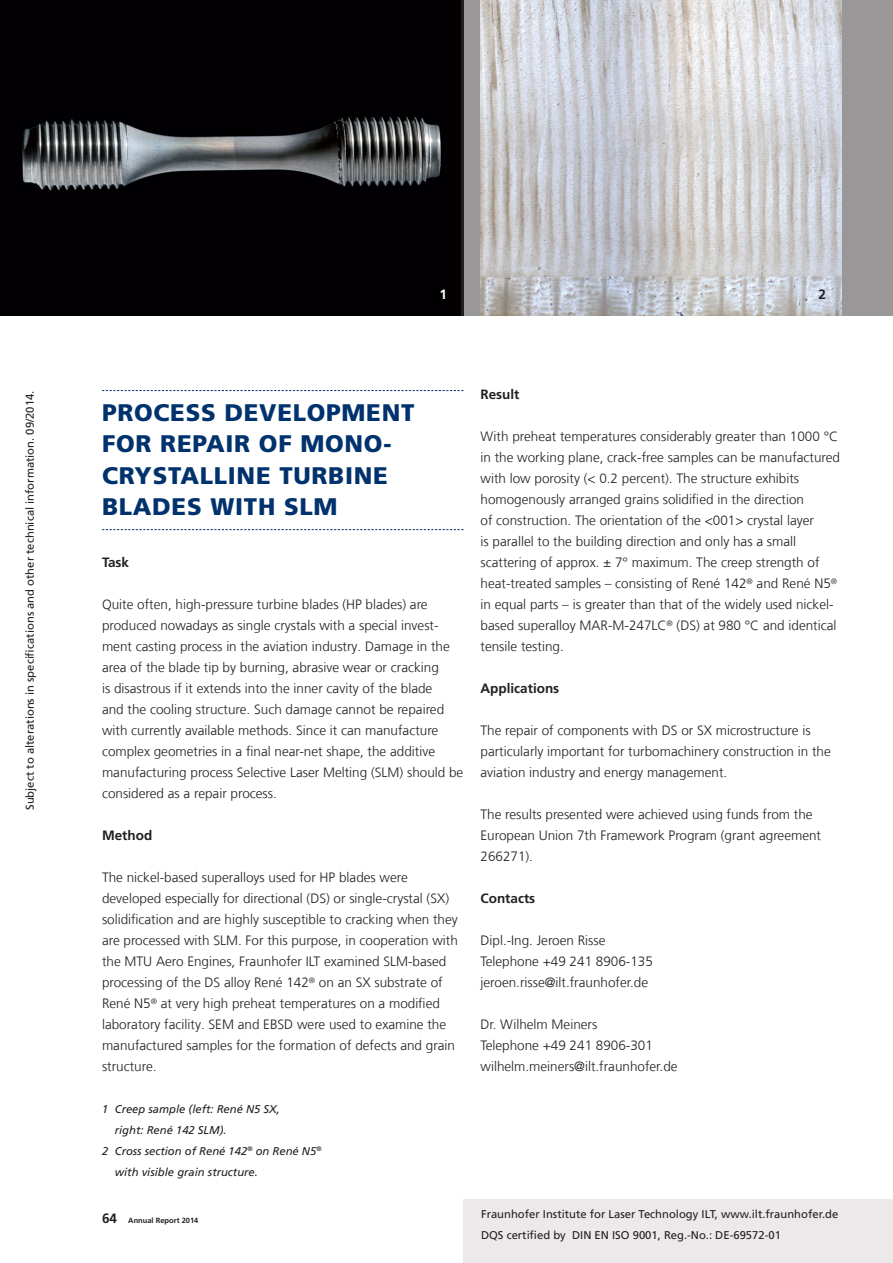
<style>
.page{position:relative;width:893px;height:1263px;background:#fff}
.page>*{position:absolute;margin:0;border:0;box-sizing:border-box;transform-origin:0 0}
.t1{font:900 24px/31.5px "Frutiger LT Com";letter-spacing:.03em;color:#00326d}
.t2{font:300 13.5px/21px "Frutiger LT Com";color:#231f20}
.t3{font:700 13.5px "Frutiger LT Com";color:#231f20}
.t4{font:700 13.5px "Frutiger LT Com";color:#fff}
.t5{font:11.25px/21px "Frutiger LT Com";color:#231f20}
.t6{font:italic 11.25px "Frutiger LT Com";color:#231f20}
.t7{font:700 7.5px "Frutiger LT Com";color:#231f20}
.s1{font-size:13.5px}
</style>
<div class="page">
<div style="left:463px;top:1199px;width:430px;height:64px;background:#ece9ea"></div>
<div style="left:0;top:0;width:893px;height:315px;background:#999798"></div>
<img style="left:0;top:0;width:460px;height:315px">
<svg style="left:102px;top:390px;width:361px;height:1px"></svg>
<svg style="left:102px;top:529px;width:361px;height:1px"></svg>
<img style="left:480px;top:0;width:362px;height:315px">
<p class="t5" style="left:20px;top:810px;width:421px;rotate:-90deg">Subject to alterations in specifications and other technical information. 09/2014.</p>
<p class="t4" style="left:439px;top:286px;width:9px">1</p>
<p class="t3" style="left:819px;top:286px;width:9px">2</p>
<h1 class="t1" style="left:102px;top:397px;width:314px">PROCESS DEVELOPMENT<br>FOR REPAIR OF MONO-<br>CRYSTALLINE TURBINE<br>BLADES WITH SLM</h1>
<p class="t3" style="left:102px;top:554px;width:29px">Task</p>
<p class="t2" style="left:102px;top:594px;width:363px">Quite often, high-pressure turbine blades (HP blades) are produced nowadays as single crystals with a special invest&shy;ment casting process in the aviation industry. Damage in the area of the blade tip by burning, abrasive wear or cracking<br>is disastrous if it extends into the inner cavity of the blade<br>and the cooling structure. Such damage cannot be repaired with currently available methods. Since it can manufacture complex geometries in a final near-net shape, the additive manufacturing process Selective Laser Melting (SLM) should be considered as a repair process.</p>
<p class="t3" style="left:102px;top:827px;width:52px">Method</p>
<p class="t2" style="left:102px;top:867px;width:357px">The nickel-based superalloys used for HP blades were developed especially for directional (DS) or single-crystal (SX) solidification and are highly susceptible to cracking when they are processed with SLM. For this purpose, in cooperation with the MTU Aero Engines, Fraunhofer ILT examined SLM-based processing of the DS alloy René 142<sup>®</sup> on an SX substrate of René N5<sup>®</sup> at very high preheat temperatures on a modified laboratory facility. SEM and EBSD were used to examine the manufactured samples for the formation of defects and grain structure.</p>
<p class="t6" style="left:102px;top:1103px;width:179px">1 Creep sample (left: René N5 SX,</p>
<p class="t6" style="left:115px;top:1124px;width:113px">right: René 142 SLM).</p>
<p class="t6" style="left:102px;top:1145px;width:221px">2 Cross section of René 142<sup>®</sup> on René N5<sup>®</sup></p>
<p class="t6" style="left:115px;top:1166px;width:145px">with visible grain structure.</p>
<p class="t7" style="left:102px;top:1216px;width:98px"><span class="s1">64</span> Annual Report 2014</p>
<p class="t3" style="left:480px;top:386px;width:41px">Result</p>
<p class="t2" style="left:480px;top:426px;width:361px">With preheat temperatures considerably greater than 1000 °C in the working plane, crack-free samples can be manufactured with low porosity (&lt; 0.2 percent). The structure exhibits homogenously arranged grains solidified in the direction<br>of construction. The orientation of the &lt;001&gt; crystal layer<br>is parallel to the building direction and only has a small scattering of approx. ± 7° maximum. The creep strength of heat-treated samples – consisting of René 142<sup>®</sup> and René N5<sup>® </sup>in equal parts – is greater than that of the widely used nickel&shy;based superalloy MAR-M-247LC<sup>®</sup> (DS) at 980 °C and identical tensile testing.</p>
<p class="t3" style="left:480px;top:680px;width:80px">Applications</p>
<p class="t2" style="left:480px;top:720px;width:352px">The repair of components with DS or SX microstructure is particularly important for turbomachinery construction in the aviation industry and energy management.</p>
<p class="t2" style="left:480px;top:804px;width:342px">The results presented were achieved using funds from the<br>European Union 7th Framework Program (grant agreement<br>266271).</p>
<p class="t3" style="left:480px;top:890px;width:56px">Contacts</p>
<p class="t2" style="left:480px;top:930px;width:174px">Dipl.-Ing. Jeroen Risse<br>Telephone +49 241 8906-135 jeroen.risse@ilt.fraunhofer.de</p>
<p class="t2" style="left:480px;top:1014px;width:199px">Dr. Wilhelm Meiners<br>Telephone +49 241 8906-301 wilhelm.meiners@ilt.fraunhofer.de</p>
<p class="t5" style="left:481px;top:1204px;width:359px">Fraunhofer Institute for Laser Technology ILT, www.ilt.fraunhofer.de<br>DQS certified by DIN EN ISO 9001, Reg.-No.: DE-69572-01</p>
</div>
